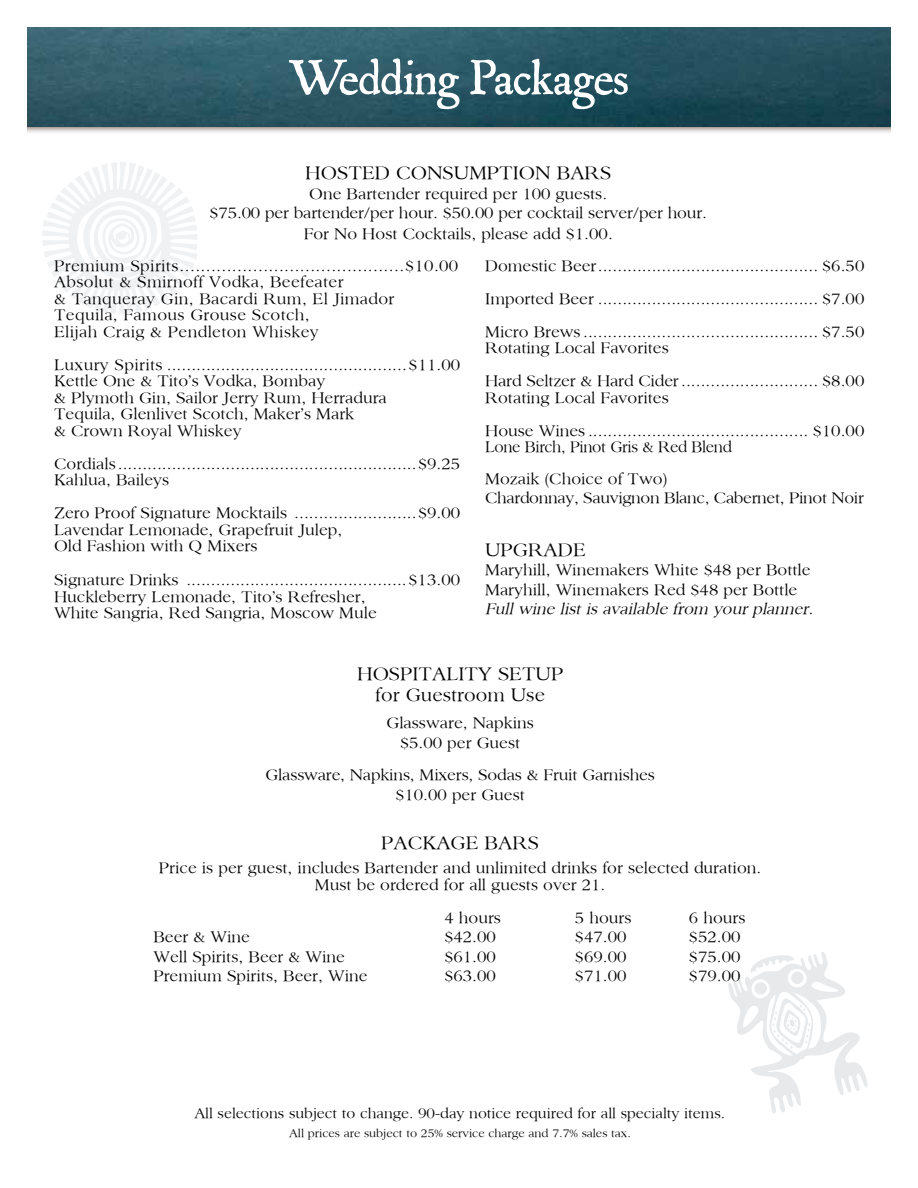
<style>
.page{position:relative;width:918px;height:1188px;background:#fff}
.page>*{position:absolute;margin:0;border:0;box-sizing:border-box;transform-origin:0 0}
.t1{font:51px "P22 Mayflower";letter-spacing:-.02em;color:#fff}
.t2{font:19.5px/21px "Sanford";color:#000;text-align:center}
.t3{font:16.5px/16.5px "Sanford";color:#000}
.t4{font:16.5px/16.5px "Sanford";letter-spacing:.02em;color:#000}
.t5{font:16.5px/31.5px "Sanford";letter-spacing:-.02em;color:#000;scale:.95 1}
.t6{font:16.5px "Sanford";letter-spacing:-.02em;color:#000}
.t7{font:italic 16.5px "Sanford";color:#000}
.t8{font:15px "Sanford";color:#000}
.t9{font:12px "Sanford";color:#000}
</style>
<div class="page">
<svg style="left:27px;top:126px;width:864px;height:7px;background:#bbb"></svg>
<img style="left:27px;top:27px;width:864px;height:99px">
<svg style="left:42px;top:162px;width:155px;height:152px"></svg>
<svg style="left:728px;top:952px;width:139px;height:161px"></svg>
<h1 class="t1" style="left:288px;top:50px;width:342px">Wedding Packages</h1>
<p class="t2" style="left:305px;top:162px;width:308px">HOSTED CONSUMPTION BARS</p>
<p class="t3" style="left:210px;top:183px;width:499px;line-height:19.5px;text-align:center">One Bartender required per 100 guests.<br>$75.00 per bartender/per hour. $50.00 per cocktail server/per hour.</p>
<p class="t3" style="left:54px;top:218px;width:560px;line-height:31.2px;text-indent:250px">For No Host Cocktails, please add $1.00.<br>Premium Spirits...........................................$10.00</p>
<p class="t4" style="left:54px;top:273px;width:342px">Absolut &amp; Smirnoff Vodka, Beefeater<br>&amp; Tanqueray Gin, Bacardi Rum, El Jimador Tequila, Famous Grouse Scotch,<br>Elijah Craig &amp; Pendleton Whiskey</p>
<p class="t3" style="left:54px;top:356px;width:408px">Luxury Spirits .................................................$11.00<br>Kettle One &amp; Tito’s Vodka, Bombay<br>&amp; Plymoth Gin, Sailor Jerry Rum, Herradura<br>Tequila, Glenlivet Scotch, Maker’s Mark<br>&amp; Crown Royal Whiskey</p>
<p class="t3" style="left:54px;top:455px;width:408px">Cordials .............................................................$9.25<br>Kahlua, Baileys</p>
<p class="t3" style="left:54px;top:504px;width:408px">Zero Proof Signature Mocktails .........................$9.00<br>Lavendar Lemonade, Grapefruit Julep,<br>Old Fashion with Q Mixers</p>
<p class="t3" style="left:485px;top:248px;width:381px;line-height:33px;text-align:justify">Domestic Beer............................................. $6.50<br>Imported Beer ............................................. $7.00<br>Micro Brews ................................................ $7.50</p>
<p class="t3" style="left:485px;top:331px;width:381px;line-height:33px">Rotating Local Favorites<br>Hard Seltzer &amp; Hard Cider............................ $8.00</p>
<p class="t3" style="left:485px;top:380px;width:381px;line-height:33px">Rotating Local Favorites<br>House Wines ............................................. $10.00</p>
<p class="t5" style="left:485px;top:431px;width:261px">Lone Birch, Pinot Gris &amp; Red Blend<br>Mozaik (Choice of Two)</p>
<p class="t6" style="left:485px;top:488px;width:380px">Chardonnay, Sauvignon Blanc, Cabernet, Pinot Noir</p>
<p class="t2" style="left:485px;top:538px;width:102px">UPGRADE</p>
<p class="t3" style="left:485px;top:560px;width:327px;line-height:19.5px">Maryhill, Winemakers White $48 per Bottle<br>Maryhill, Winemakers Red $48 per Bottle</p>
<p class="t7" style="left:485px;top:599px;width:334px">Full wine list is available from your planner.</p>
<p class="t3" style="left:54px;top:571px;width:408px">Signature Drinks .............................................$13.00<br>Huckleberry Lemonade, Tito’s Refresher,<br>White Sangria, Red Sangria, Moscow Mule</p>
<p class="t2" style="left:357px;top:663px;width:208px">HOSPITALITY SETUP for Guestroom Use</p>
<p class="t3" style="left:386px;top:713px;width:149px;line-height:19.5px;text-align:center">Glassware, Napkins $5.00 per Guest</p>
<p class="t3" style="left:265px;top:765px;width:391px;line-height:19.5px;text-align:center">Glassware, Napkins, Mixers, Sodas &amp; Fruit Garnishes $10.00 per Guest</p>
<p class="t2" style="left:381px;top:832px;width:159px">PACKAGE BARS</p>
<p class="t3" style="left:159px;top:859px;width:604px;text-align:center">Price is per guest, includes Bartender and unlimited drinks for selected duration.<br>Must be ordered for all guests over 21.</p>
<p class="t3" style="left:444px;top:909px;width:58px">4 hours</p>
<p class="t3" style="left:575px;top:909px;width:58px">5 hours</p>
<p class="t3" style="left:689px;top:909px;width:58px">6 hours</p>
<p class="t3" style="left:153px;top:928px;width:98px">Beer &amp; Wine</p>
<p class="t3" style="left:444px;top:928px;width:53px">$42.00</p>
<p class="t3" style="left:575px;top:928px;width:53px">$47.00</p>
<p class="t3" style="left:689px;top:928px;width:53px">$52.00</p>
<p class="t3" style="left:153px;top:948px;width:193px">Well Spirits, Beer &amp; Wine</p>
<p class="t3" style="left:444px;top:948px;width:53px">$61.00</p>
<p class="t3" style="left:575px;top:948px;width:53px">$69.00</p>
<p class="t3" style="left:689px;top:948px;width:53px">$75.00</p>
<p class="t3" style="left:153px;top:967px;width:216px">Premium Spirits, Beer, Wine</p>
<p class="t3" style="left:444px;top:967px;width:53px">$63.00</p>
<p class="t3" style="left:575px;top:967px;width:53px">$71.00</p>
<p class="t3" style="left:689px;top:967px;width:53px">$79.00</p>
<p class="t8" style="left:194px;top:1104px;width:532px">All selections subject to change. 90-day notice required for all specialty items.</p>
<p class="t9" style="left:289px;top:1126px;width:343px">All prices are subject to 25% service charge and 7.7% sales tax.</p>
</div>
